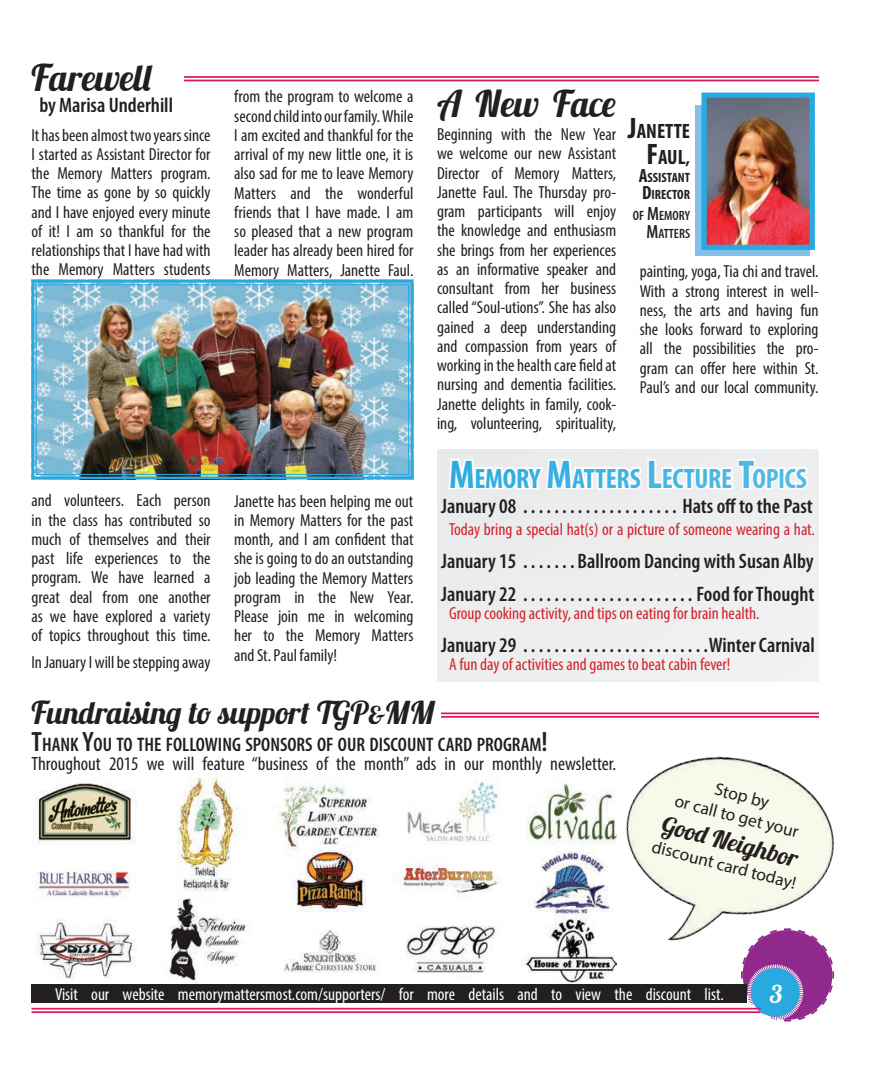
<style>
.page{position:relative;width:882px;height:1071px;background:#fff}
.page>*{position:absolute;margin:0;border:0;box-sizing:border-box;transform-origin:0 0}
.t1{font:36.75px "Lobster 1.3";color:#231f20}
.t2{font:31.5px "Lobster 1.3";color:#231f20}
.t3{font:700 condensed 28.18px "Myriad Pro";letter-spacing:-.01em;color:#28a9e0}
.t4{font:24.5px "Lobster 1.3";color:#231f20}
.t5{font:24.5px "Lobster 1.3";color:#fff}
.t6{font:600 condensed 21px/33.2px "Myriad Pro";color:#231f20}
.t7{font:700 condensed 20.82px/26.2px "Myriad Pro";color:#231f20;text-align:right}
.t8{font:600 condensed 19.6px "Myriad Pro";color:#231f20}
.t9{font:condensed 19.25px "Myriad Pro";color:#231f20}
.t10{font:condensed 17.5px/19.2px "Myriad Pro";color:#231f20;text-align:justify}
.t11{font:condensed 17.5px "Myriad Pro";color:#d1232a}
.t12{font:condensed 17.5px "Myriad Pro";color:#fff}
.t13{font:17.5px/21px "Myriad Pro";color:#231f20;text-align:center}
.t14{font:700 condensed 13.47px/17.5px "Myriad Pro";color:#231f20}
.t15{font:600 condensed 13.47px/17.5px "Myriad Pro";color:#231f20;text-align:right}
.s1{font-size:29.75px}
.s2{font-size:19.25px}
.s3{font-size:40.25px}
.s4{font-size:24.5px}
.s5{font-size:28px}
</style>
<div class="page">
<svg style="left:740px;top:975px;width:95px;height:47px"></svg>
<div style="left:437px;top:450px;width:382px;height:232px;background:#e9eaeb"></div>
<svg style="left:447px;top:449px;width:363px;height:41px"></svg>
<hr style="left:184px;top:76px;width:635px;height:2px;background:#d91b5e">
<hr style="left:184px;top:80px;width:635px;height:1px;background:#d91b5e">
<hr style="left:32px;top:1008px;width:728px;height:2px;background:#d91b5e">
<hr style="left:32px;top:1011px;width:728px;height:2px;background:#d91b5e">
<hr style="left:441px;top:712px;width:378px;height:2px;background:#d91b5e">
<hr style="left:441px;top:716px;width:378px;height:2px;background:#d91b5e">
<img style="left:31px;top:279px;width:383px;height:201px">
<div style="left:36px;top:284px;width:373px;height:191px;border:1px solid #28a9e0"></div>
<div style="left:695px;top:105px;width:115px;height:150px;background:#81c1ea"></div>
<img style="left:708px;top:99px;width:101px;height:145px">
<div style="left:702px;top:93px;width:113px;height:157px;border:5px solid #28a9e0"></div>
<img style="left:35px;top:777px;width:570px;height:207px">
<div style="left:32px;top:984px;width:715px;height:19px;background:#231f20"></div>
<img style="left:601px;top:756px;width:234px;height:219px">
<h1 class="t1" style="left:32px;top:54px;width:123px">Farewell</h1>
<p class="t6" style="left:39px;top:88px;width:135px">by Marisa Underhill</p>
<p class="t10" style="left:32px;top:125px;width:181px">It has been almost two years since I started as Assistant Director for the Memory Matters program.<br>The time as gone by so quickly and I have enjoyed every minute of it! I am so thankful for the relationships that I have had with the Memory Matters students</p>
<p class="t10" style="left:234px;top:87px;width:181px">from the program to welcome a second child into our family. While I am excited and thankful for the arrival of my new little one, it is also sad for me to leave Memory Matters and the wonderful friends that I have made. I am so pleased that a new program leader has already been hired for Memory Matters, Janette Faul.</p>
<p class="t10" style="left:32px;top:491px;width:181px">and volunteers. Each person in the class has contributed so much of themselves and their past life experiences to the program. We have learned a great deal from one another as we have explored a variety of topics throughout this time.</p>
<p class="t10" style="left:32px;top:653px;width:181px">In January I will be stepping away</p>
<p class="t10" style="left:234px;top:491px;width:181px">Janette has been helping me out in Memory Matters for the past month, and I am confident that she is going to do an outstanding job leading the Memory Matters program in the New Year.<br>Please join me in welcoming her to the Memory Matters and St. Paul family!</p>
<h1 class="t1" style="left:437px;top:80px;width:181px">A New Face</h1>
<p class="t10" style="left:437px;top:125px;width:181px">Beginning with the New Year we welcome our new Assistant Director of Memory Matters, Janette Faul. The Thursday pro&shy;gram participants will enjoy the knowledge and enthusiasm she brings from her experiences as an informative speaker and consultant from her business called “Soul-utions”. She has also gained a deep understanding and compassion from years of working in the health care field at nursing and dementia facilities.<br>Janette delights in family, cook&shy;ing, volunteering, spirituality,</p>
<p class="t7" style="left:628px;top:117px;width:64px"><span class="s1">J</span>ANETTE<br><span class="s1">F</span>AUL<span class="s2">,</span></p>
<p class="t14" style="left:639px;top:168px;width:53px"><span class="s2">A</span>SSISTANT<br><span class="s2">D</span>IRECTOR</p>
<p class="t15" style="left:633px;top:207px;width:59px">OF <span class="s2">M</span>EMORY<br><span class="s2">M</span>ATTERS</p>
<p class="t10" style="left:640px;top:262px;width:180px">painting, yoga, Tia chi and travel.<br>With a strong interest in well&shy;ness, the arts and having fun she looks forward to exploring all the possibilities the pro&shy;gram can offer here within St.<br>Paul’s and our local community.</p>
<h3 class="t3" style="left:449px;top:461px;width:360px"><span class="s3">M</span>EMORY <span class="s3">M</span>ATTERS <span class="s3">L</span>ECTURE <span class="s3">T</span>OPICS</h3>
<p class="t6" style="left:441px;top:489px;width:373px">January 08 . . . . . . . . . . . . . . . . . . . Hats off to the Past</p>
<p class="t11" style="left:449px;top:519px;width:367px">Today bring a special hat(s) or a picture of someone wearing a hat.</p>
<p class="t6" style="left:441px;top:544px;width:375px">January 15 . . . . . . Ballroom Dancing with Susan Alby<br>January 22 . . . . . . . . . . . . . . . . . . . . . . Food for Thought</p>
<p class="t11" style="left:449px;top:603px;width:312px">Group cooking activity, and tips on eating for brain health.</p>
<p class="t6" style="left:441px;top:628px;width:375px">January 29 . . . . . . . . . . . . . . . . . . . . . . . Winter Carnival</p>
<p class="t11" style="left:449px;top:653px;width:283px">A fun day of activities and games to beat cabin fever!</p>
<h2 class="t2" style="left:32px;top:693px;width:405px">Fundraising to support TGP<span class="s4">&amp;</span>MM</h2>
<p class="t8" style="left:32px;top:733px;width:518px"><span class="s5">T</span>HANK <span class="s5">Y</span>OU TO THE FOLLOWING SPONSORS OF OUR DISCOUNT CARD PROGRAM<span class="s5">!</span></p>
<p class="t9" style="left:32px;top:752px;width:586px">Throughout 2015 we will feature “business of the month” ads in our monthly newsletter.</p>
<p class="t13" style="left:683px;top:770px;width:129px;rotate:14deg">Stop by<br>or call to get your</p>
<h3 class="t4" style="left:666px;top:810px;width:142px;rotate:14deg">Good Neighbor</h3>
<p class="t13" style="left:655px;top:836px;width:150px;rotate:14deg">discount card today!</p>
<p class="t12" style="left:55px;top:984px;width:670px">Visit our website memorymattersmost.com/supporters/ for more details and to view the discount list.</p>
<h3 class="t5" style="left:770px;top:979px;width:14px">3</h3>
</div>
